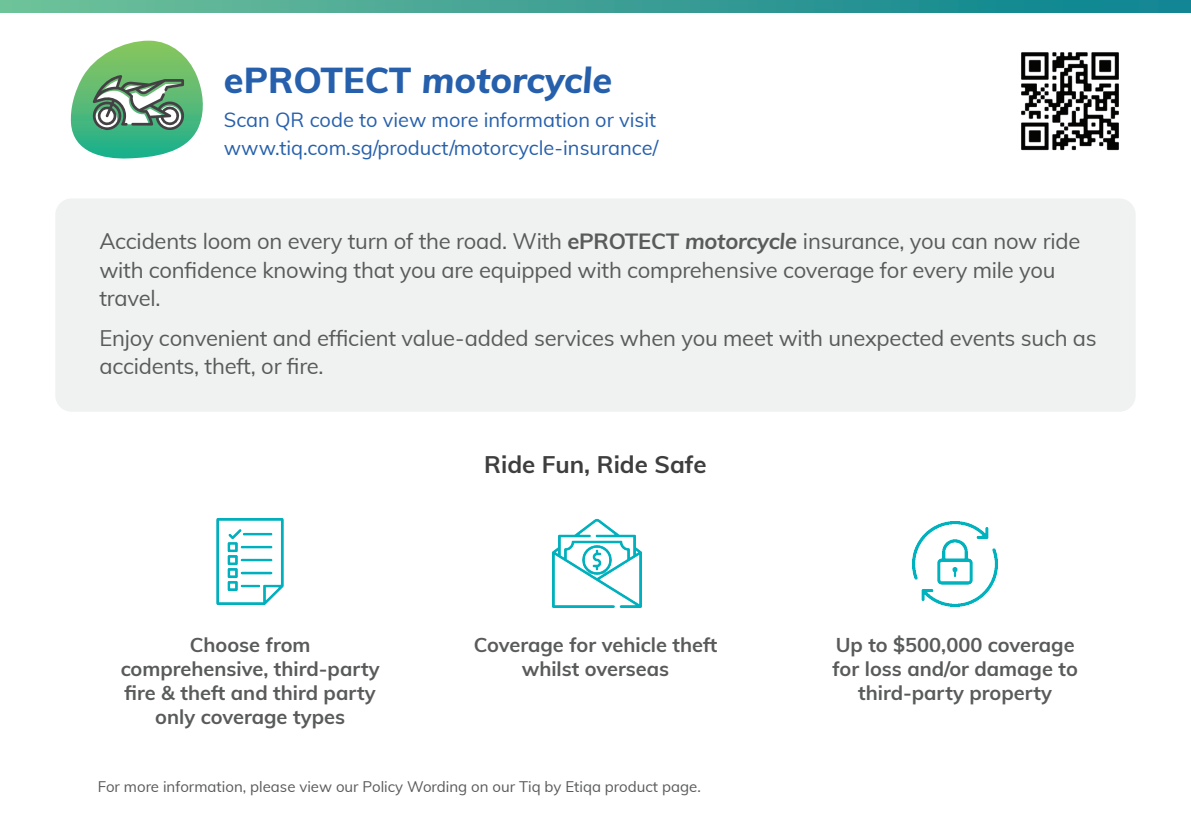
<style>
.page{position:relative;width:1191px;height:840px;background:#fff}
.page>*{position:absolute;margin:0;border:0;box-sizing:border-box;transform-origin:0 0}
.t1{font:italic 800 36px "Muli";color:#2660ac}
.t2{font:700 24px "Muli";color:#3e3e3f}
.t3{font:22px/28px "Muli";letter-spacing:-.01em;color:#595a5a}
.t4{font:700 20px/24px "Muli";color:#595a5a;text-align:center}
.t5{font:20px/28px "Muli";color:#2660ac}
.t6{font:15px "Muli";color:#595a5a}
.s1{font-style:normal}
.s2{font-weight:700}
.s3{font-weight:700;font-style:italic}
</style>
<div class="page">
<div style="left:55px;top:198px;width:1080px;height:213px;background:#f0f1f1;border-radius:16px"></div>
<svg style="left:0;top:0;width:1191px;height:12px;background:#3da095"></svg>
<img style="left:1021px;top:52px;width:98px;height:99px">
<svg style="left:70px;top:41px;width:133px;height:118px"></svg>
<img style="left:216px;top:518px;width:68px;height:86px">
<img style="left:552px;top:518px;width:90px;height:89px">
<img style="left:912px;top:521px;width:86px;height:85px">
<h1 class="t1" style="left:224px;top:53px;width:390px"><span class="s1">ePROTECT</span> motorcycle</h1>
<p class="t5" style="left:224px;top:104px;width:436px">Scan QR code to view more information or visit www.tiq.com.sg/product/motorcycle-insurance/</p>
<p class="t3" style="left:99px;top:226px;width:982px">Accidents loom on every turn of the road. With <span class="s2">ePROTECT</span> <span class="s3">motorcycle</span> insurance, you can now ride with confidence knowing that you are equipped with comprehensive coverage for every mile you travel.</p>
<p class="t3" style="left:99px;top:322px;width:999px">Enjoy convenient and efficient value-added services when you meet with unexpected events such as accidents, theft, or fire.</p>
<p class="t2" style="left:484px;top:446px;width:224px">Ride Fun, Ride Safe</p>
<p class="t4" style="left:121px;top:631px;width:261px">Choose from comprehensive, third-party fire &amp; theft and third party only coverage types</p>
<p class="t4" style="left:473px;top:631px;width:245px">Coverage for vehicle theft whilst overseas</p>
<p class="t4" style="left:832px;top:631px;width:247px">Up to $500,000 coverage for loss and/or damage to third-party property</p>
<p class="t6" style="left:98px;top:775px;width:604px">For more information, please view our Policy Wording on our Tiq by Etiqa product page.</p>
</div>
